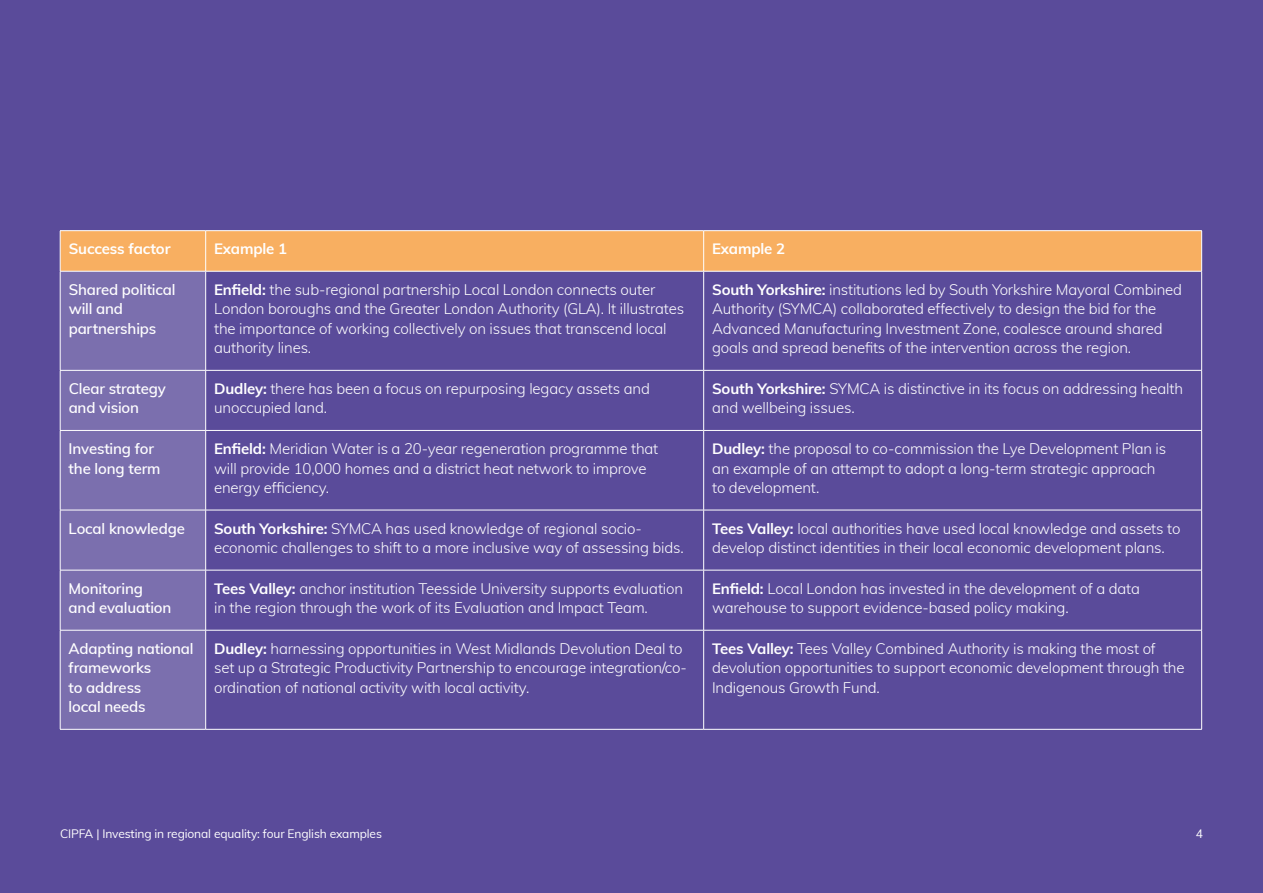
<style>
.page{position:relative;width:1263px;height:893px;background:#5a4b9a}
.page>*{position:absolute;margin:0;border:0;box-sizing:border-box;transform-origin:0 0}
.t1{font:300 15px/19.5px "Muli";letter-spacing:-.01em;color:#fff}
.t2{font:600 15px/19.5px "Muli";letter-spacing:-.01em;color:#fff}
.t3{font:700 15px "Muli";letter-spacing:-.01em;color:#fff}
.t4{font:12px "Muli";letter-spacing:-.01em;color:#fff}
.s1{font-weight:700}
</style>
<div class="page">
<div style="left:61px;top:231px;width:1140px;height:40px;background:#f8af61"></div>
<div style="left:61px;top:272px;width:144px;height:457px;background:#7b6fae"></div>
<hr style="left:60px;top:230px;width:146px;height:1px;background:#fff">
<hr style="left:60px;top:231px;width:1px;height:40px;background:#fff">
<hr style="left:206px;top:230px;width:498px;height:1px;background:#fff">
<hr style="left:205px;top:231px;width:1px;height:40px;background:#fff">
<hr style="left:704px;top:230px;width:498px;height:1px;background:#fff">
<hr style="left:703px;top:231px;width:1px;height:40px;background:#fff">
<hr style="left:1201px;top:231px;width:1px;height:40px;background:#fff">
<hr style="left:60px;top:271px;width:146px;height:1px;background:#fff">
<hr style="left:60px;top:271px;width:1px;height:99px;background:#fff">
<hr style="left:206px;top:271px;width:498px;height:1px;background:#fff">
<hr style="left:205px;top:271px;width:1px;height:99px;background:#fff">
<hr style="left:704px;top:271px;width:498px;height:1px;background:#fff">
<hr style="left:703px;top:271px;width:1px;height:99px;background:#fff">
<hr style="left:1201px;top:271px;width:1px;height:99px;background:#fff">
<hr style="left:60px;top:370px;width:146px;height:1px;background:#fff">
<hr style="left:60px;top:371px;width:1px;height:59px;background:#fff">
<hr style="left:206px;top:370px;width:498px;height:1px;background:#fff">
<hr style="left:205px;top:371px;width:1px;height:59px;background:#fff">
<hr style="left:704px;top:370px;width:498px;height:1px;background:#fff">
<hr style="left:703px;top:371px;width:1px;height:59px;background:#fff">
<hr style="left:1201px;top:371px;width:1px;height:59px;background:#fff">
<hr style="left:60px;top:430px;width:146px;height:1px;background:#fff">
<hr style="left:60px;top:431px;width:1px;height:79px;background:#fff">
<hr style="left:206px;top:430px;width:498px;height:1px;background:#fff">
<hr style="left:205px;top:431px;width:1px;height:79px;background:#fff">
<hr style="left:704px;top:430px;width:498px;height:1px;background:#fff">
<hr style="left:703px;top:431px;width:1px;height:79px;background:#fff">
<hr style="left:1201px;top:431px;width:1px;height:79px;background:#fff">
<hr style="left:60px;top:510px;width:146px;height:1px;background:#fff">
<hr style="left:60px;top:510px;width:1px;height:60px;background:#fff">
<hr style="left:206px;top:510px;width:498px;height:1px;background:#fff">
<hr style="left:205px;top:510px;width:1px;height:60px;background:#fff">
<hr style="left:704px;top:510px;width:498px;height:1px;background:#fff">
<hr style="left:703px;top:510px;width:1px;height:60px;background:#fff">
<hr style="left:1201px;top:510px;width:1px;height:60px;background:#fff">
<hr style="left:60px;top:570px;width:146px;height:1px;background:#fff">
<hr style="left:60px;top:570px;width:1px;height:60px;background:#fff">
<hr style="left:206px;top:570px;width:498px;height:1px;background:#fff">
<hr style="left:205px;top:570px;width:1px;height:60px;background:#fff">
<hr style="left:704px;top:570px;width:498px;height:1px;background:#fff">
<hr style="left:703px;top:570px;width:1px;height:60px;background:#fff">
<hr style="left:1201px;top:570px;width:1px;height:60px;background:#fff">
<hr style="left:60px;top:630px;width:146px;height:1px;background:#fff">
<hr style="left:60px;top:630px;width:1px;height:99px;background:#fff">
<hr style="left:206px;top:630px;width:498px;height:1px;background:#fff">
<hr style="left:205px;top:630px;width:1px;height:99px;background:#fff">
<hr style="left:704px;top:630px;width:498px;height:1px;background:#fff">
<hr style="left:703px;top:630px;width:1px;height:99px;background:#fff">
<hr style="left:1201px;top:630px;width:1px;height:99px;background:#fff">
<hr style="left:60px;top:729px;width:146px;height:1px;background:#fff">
<hr style="left:206px;top:729px;width:498px;height:1px;background:#fff">
<hr style="left:704px;top:729px;width:498px;height:1px;background:#fff">
<p class="t3" style="left:69px;top:238px;width:103px">Success factor</p>
<p class="t3" style="left:214px;top:238px;width:75px">Example 1</p>
<p class="t3" style="left:712px;top:238px;width:75px">Example 2</p>
<p class="t2" style="left:69px;top:279px;width:108px">Shared political will and partnerships</p>
<p class="t1" style="left:214px;top:279px;width:471px"><span class="s1">Enfield:</span> the sub-regional partnership Local London connects outer London boroughs and the Greater London Authority (GLA). It illustrates the importance of working collectively on issues that transcend local authority lines.</p>
<p class="t1" style="left:712px;top:279px;width:471px"><span class="s1">South Yorkshire:</span> institutions led by South Yorkshire Mayoral Combined Authority (SYMCA) collaborated effectively to design the bid for the Advanced Manufacturing Investment Zone, coalesce around shared goals and spread benefits of the intervention across the region.</p>
<p class="t2" style="left:69px;top:378px;width:99px">Clear strategy and vision</p>
<p class="t1" style="left:214px;top:378px;width:437px"><span class="s1">Dudley:</span> there has been a focus on repurposing legacy assets and unoccupied land.</p>
<p class="t1" style="left:712px;top:378px;width:472px"><span class="s1">South Yorkshire:</span> SYMCA is distinctive in its focus on addressing health and wellbeing issues.</p>
<p class="t2" style="left:69px;top:438px;width:93px">Investing for the long term</p>
<p class="t1" style="left:214px;top:438px;width:446px"><span class="s1">Enfield:</span> Meridian Water is a 20-year regeneration programme that will provide 10,000 homes and a district heat network to improve energy efficiency.</p>
<p class="t1" style="left:712px;top:438px;width:456px"><span class="s1">Dudley:</span> the proposal to co-commission the Lye Development Plan is an example of an attempt to adopt a long-term strategic approach to development.</p>
<p class="t2" style="left:69px;top:518px;width:118px">Local knowledge</p>
<p class="t1" style="left:214px;top:518px;width:471px"><span class="s1">South Yorkshire:</span> SYMCA has used knowledge of regional socio&shy;economic challenges to shift to a more inclusive way of assessing bids.</p>
<p class="t1" style="left:712px;top:518px;width:470px"><span class="s1">Tees Valley:</span> local authorities have used local knowledge and assets to develop distinct identities in their local economic development plans.</p>
<p class="t2" style="left:69px;top:578px;width:104px">Monitoring and evaluation</p>
<p class="t1" style="left:214px;top:578px;width:470px"><span class="s1">Tees Valley:</span> anchor institution Teesside University supports evaluation in the region through the work of its Evaluation and Impact Team.</p>
<p class="t1" style="left:712px;top:578px;width:429px"><span class="s1">Enfield:</span> Local London has invested in the development of a data warehouse to support evidence-based policy making.</p>
<p class="t2" style="left:69px;top:638px;width:127px">Adapting national frameworks<br>to address<br>local needs</p>
<p class="t1" style="left:214px;top:638px;width:474px"><span class="s1">Dudley:</span> harnessing opportunities in West Midlands Devolution Deal to set up a Strategic Productivity Partnership to encourage integration/co&shy;ordination of national activity with local activity.</p>
<p class="t1" style="left:712px;top:638px;width:474px"><span class="s1">Tees Valley:</span> Tees Valley Combined Authority is making the most of devolution opportunities to support economic development through the<br>Indigenous Growth Fund.</p>
<p class="t4" style="left:60px;top:825px;width:323px">CIPFA | Investing in regional equality: four English examples</p>
<p class="t4" style="left:1196px;top:825px;width:9px">4</p>
</div>
